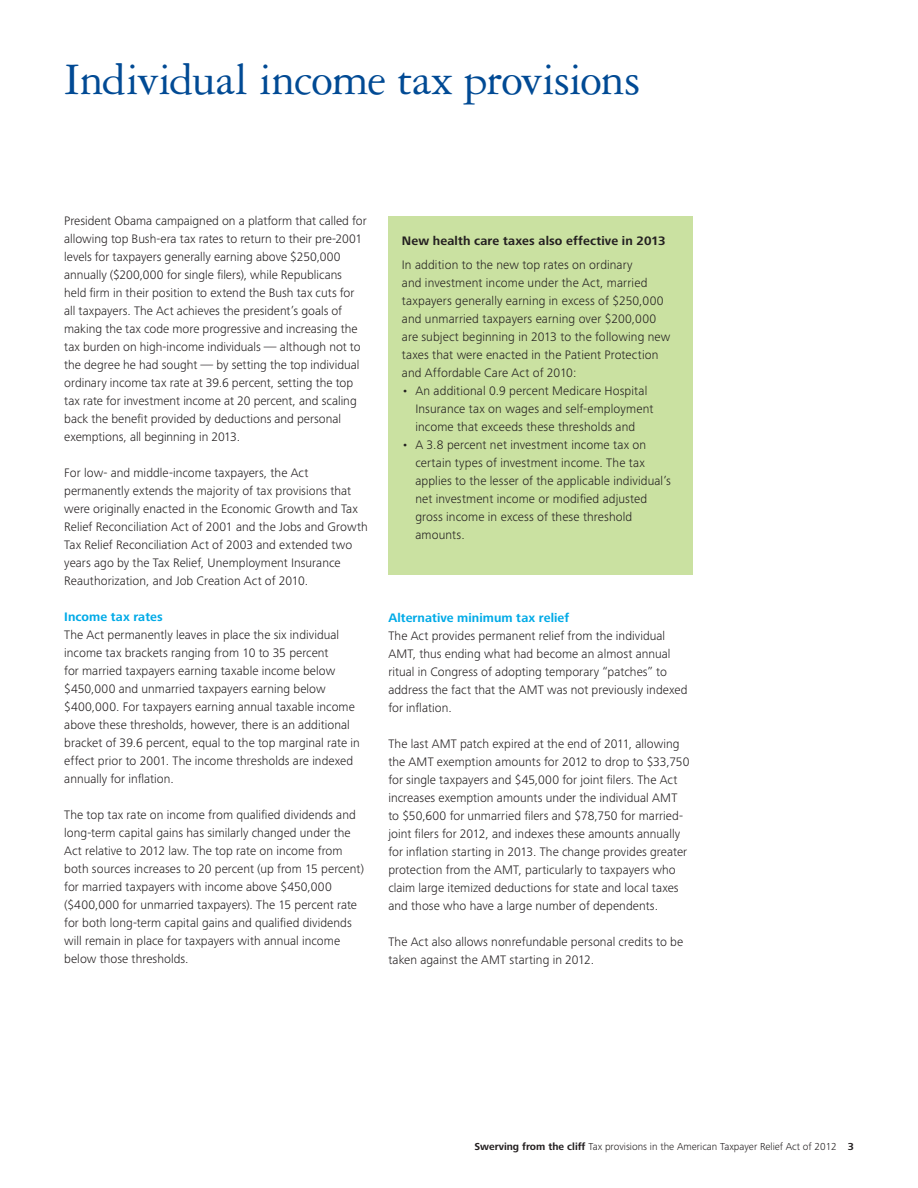
<style>
.page{position:relative;width:918px;height:1188px;background:#fff}
.page>*{position:absolute;margin:0;border:0;box-sizing:border-box;transform-origin:0 0}
.Head_styles_Cover_he{font:48px "Garamond 3 LT Std";letter-spacing:-.025em;color:#014a94}
.Page_Head_Reverse__3{font:300 12.75px/18px "Frutiger Next Pro";letter-spacing:.005em;color:#231f20}
.Page_Head_Reverse__3-2{font:700 12.75px "Frutiger Next Pro";letter-spacing:.005em;color:#00aae7}
.Page_Head_Reverse__3-3{font:700 12.75px "Frutiger Next Pro";letter-spacing:.01em;color:#231f20}
.t1{font:300 10.5px "Frutiger Next Pro";color:#231f20}
.s1{font-weight:700}
</style>
<div class="page">
<div style="left:388px;top:216px;width:305px;height:359px;background:#cae1a1"></div>
<p class="Head_styles_Cover_he" style="left:64px;top:53px;width:578px">Individual income tax provisions</p>
<p class="Page_Head_Reverse__3" style="left:64px;top:212px;width:304px">President Obama campaigned on a platform that called for allowing top Bush-era tax rates to return to their pre-2001 levels for taxpayers generally earning above $250,000 annually ($200,000 for single filers), while Republicans held firm in their position to extend the Bush tax cuts for all taxpayers. The Act achieves the president’s goals of making the tax code more progressive and increasing the tax burden on high-income individuals — although not to the degree he had sought — by setting the top individual ordinary income tax rate at 39.6 percent, setting the top tax rate for investment income at 20 percent, and scaling back the benefit provided by deductions and personal exemptions, all beginning in 2013.</p>
<p class="Page_Head_Reverse__3" style="left:64px;top:464px;width:305px">For low- and middle-income taxpayers, the Act permanently extends the majority of tax provisions that were originally enacted in the Economic Growth and Tax Relief Reconciliation Act of 2001 and the Jobs and Growth Tax Relief Reconciliation Act of 2003 and extended two years ago by the Tax Relief, Unemployment Insurance Reauthorization, and Job Creation Act of 2010.</p>
<p class="Page_Head_Reverse__3-2" style="left:64px;top:610px;width:100px">Income tax rates</p>
<p class="Page_Head_Reverse__3" style="left:64px;top:626px;width:297px">The Act permanently leaves in place the six individual income tax brackets ranging from 10 to 35 percent<br>for married taxpayers earning taxable income below $450,000 and unmarried taxpayers earning below $400,000. For taxpayers earning annual taxable income above these thresholds, however, there is an additional bracket of 39.6 percent, equal to the top marginal rate in effect prior to 2001. The income thresholds are indexed annually for inflation.</p>
<p class="Page_Head_Reverse__3" style="left:64px;top:806px;width:301px">The top tax rate on income from qualified dividends and long-term capital gains has similarly changed under the Act relative to 2012 law. The top rate on income from both sources increases to 20 percent (up from 15 percent) for married taxpayers with income above $450,000 ($400,000 for unmarried taxpayers). The 15 percent rate for both long-term capital gains and qualified dividends will remain in place for taxpayers with annual income below those thresholds.</p>
<p class="Page_Head_Reverse__3-3" style="left:402px;top:233px;width:265px">New health care taxes also effective in 2013</p>
<p class="Page_Head_Reverse__3" style="left:402px;top:256px;width:270px">In addition to the new top rates on ordinary<br>and investment income under the Act, married taxpayers generally earning in excess of $250,000 and unmarried taxpayers earning over $200,000 are subject beginning in 2013 to the following new taxes that were enacted in the Patient Protection and Affordable Care Act of 2010:</p>
<p class="Page_Head_Reverse__3" style="left:415px;top:382px;width:240px;text-indent:-14px">• An additional 0.9 percent Medicare Hospital<br>Insurance tax on wages and self-employment income that exceeds these thresholds and</p>
<p class="Page_Head_Reverse__3" style="left:415px;top:436px;width:257px;text-indent:-14px">• A 3.8 percent net investment income tax on certain types of investment income. The tax applies to the lesser of the applicable individual’s net investment income or modified adjusted gross income in excess of these threshold amounts.</p>
<p class="Page_Head_Reverse__3-2" style="left:388px;top:610px;width:182px">Alternative minimum tax relief</p>
<p class="Page_Head_Reverse__3" style="left:388px;top:626px;width:301px">The Act provides permanent relief from the individual AMT, thus ending what had become an almost annual ritual in Congress of adopting temporary “patches” to address the fact that the AMT was not previously indexed for inflation.</p>
<p class="Page_Head_Reverse__3" style="left:388px;top:734px;width:303px">The last AMT patch expired at the end of 2011, allowing the AMT exemption amounts for 2012 to drop to $33,750 for single taxpayers and $45,000 for joint filers. The Act increases exemption amounts under the individual AMT to $50,600 for unmarried filers and $78,750 for married&shy;joint filers for 2012, and indexes these amounts annually for inflation starting in 2013. The change provides greater protection from the AMT, particularly to taxpayers who claim large itemized deductions for state and local taxes and those who have a large number of dependents.</p>
<p class="Page_Head_Reverse__3" style="left:388px;top:932px;width:296px">The Act also allows nonrefundable personal credits to be taken against the AMT starting in 2012.</p>
<p class="t1" style="left:475px;top:1140px;width:381px"><span class="s1">Swerving from the cliff</span> Tax provisions in the American Taxpayer Relief Act of 2012 <span class="s1">3</span></p>
</div>
